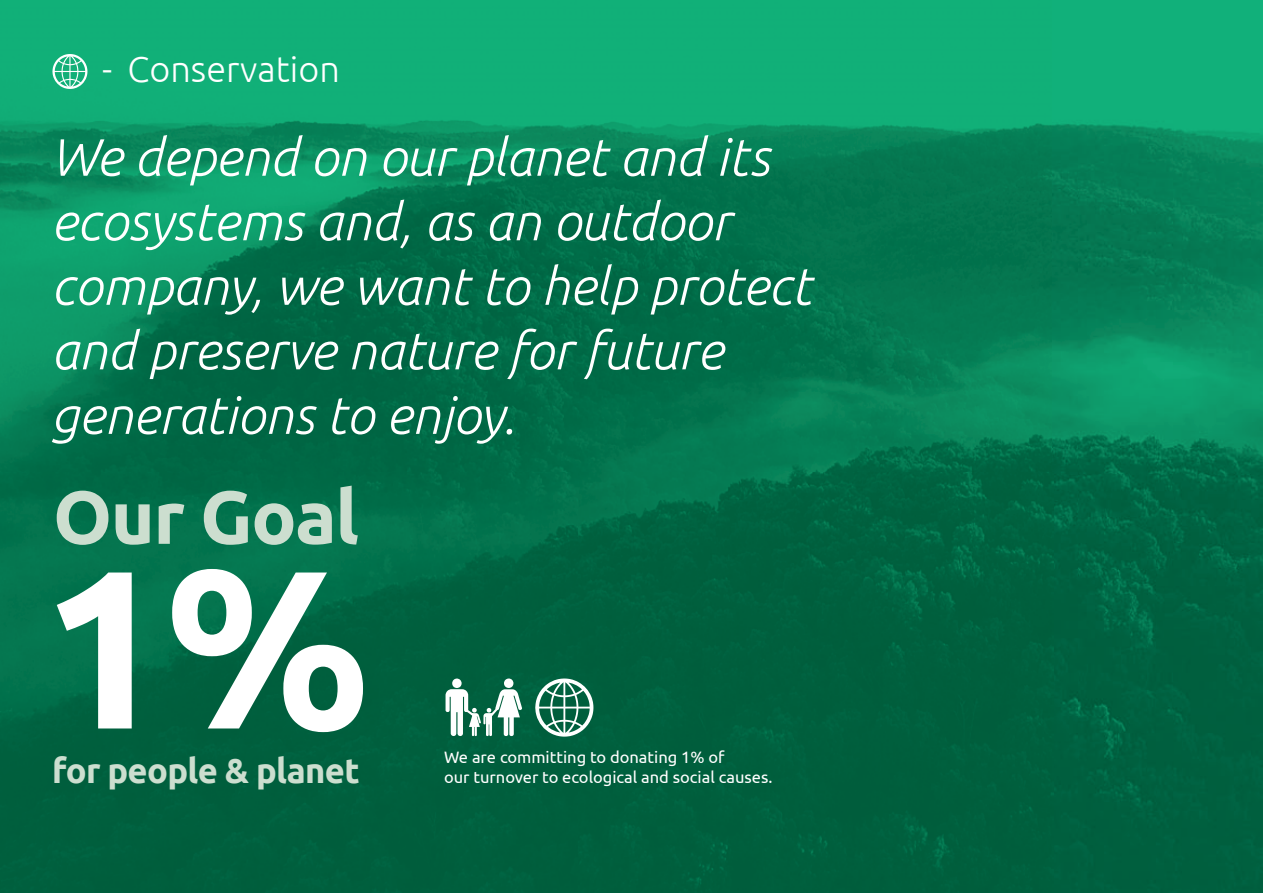
<style>
.page{position:relative;width:1263px;height:893px;background:#fff}
.page>*{position:absolute;margin:0;border:0;box-sizing:border-box;transform-origin:0 0}
.t1{font:700 225px "Ubuntu";color:#fff}
.t2{font:700 75px "Ubuntu";letter-spacing:-.02em;color:#ccdecf}
.t3{font:italic 300 52.5px/64.5px "Ubuntu";color:#fff}
.t4{font:300 36px "Ubuntu";color:#fff}
.t5{font:700 34.5px "Ubuntu";letter-spacing:-.02em;color:#ccdecf}
.t6{font:16.5px/20.2px "Ubuntu";color:#fff}
</style>
<div class="page">
<img style="left:0;top:0;width:1263px;height:893px">
<svg style="left:445px;top:678px;width:77px;height:58px"></svg>
<svg style="left:535px;top:678px;width:58px;height:59px"></svg>
<svg style="left:52px;top:54px;width:35px;height:35px"></svg>
<p class="t4" style="left:102px;top:47px;width:239px">- Conservation</p>
<p class="t3" style="left:51px;top:123px;width:762px">We depend on our planet and its ecosystems and, as an outdoor company, we want to help protect and preserve nature for future generations to enjoy.</p>
<h2 class="t2" style="left:53px;top:472px;width:307px">Our Goal</h2>
<h1 class="t1" style="left:41px;top:512px;width:331px">1%</h1>
<p class="t5" style="left:52px;top:750px;width:309px">for people &amp; planet</p>
<p class="t6" style="left:444px;top:746px;width:330px">We are committing to donating 1% of<br>our turnover to ecological and social causes.</p>
</div>
